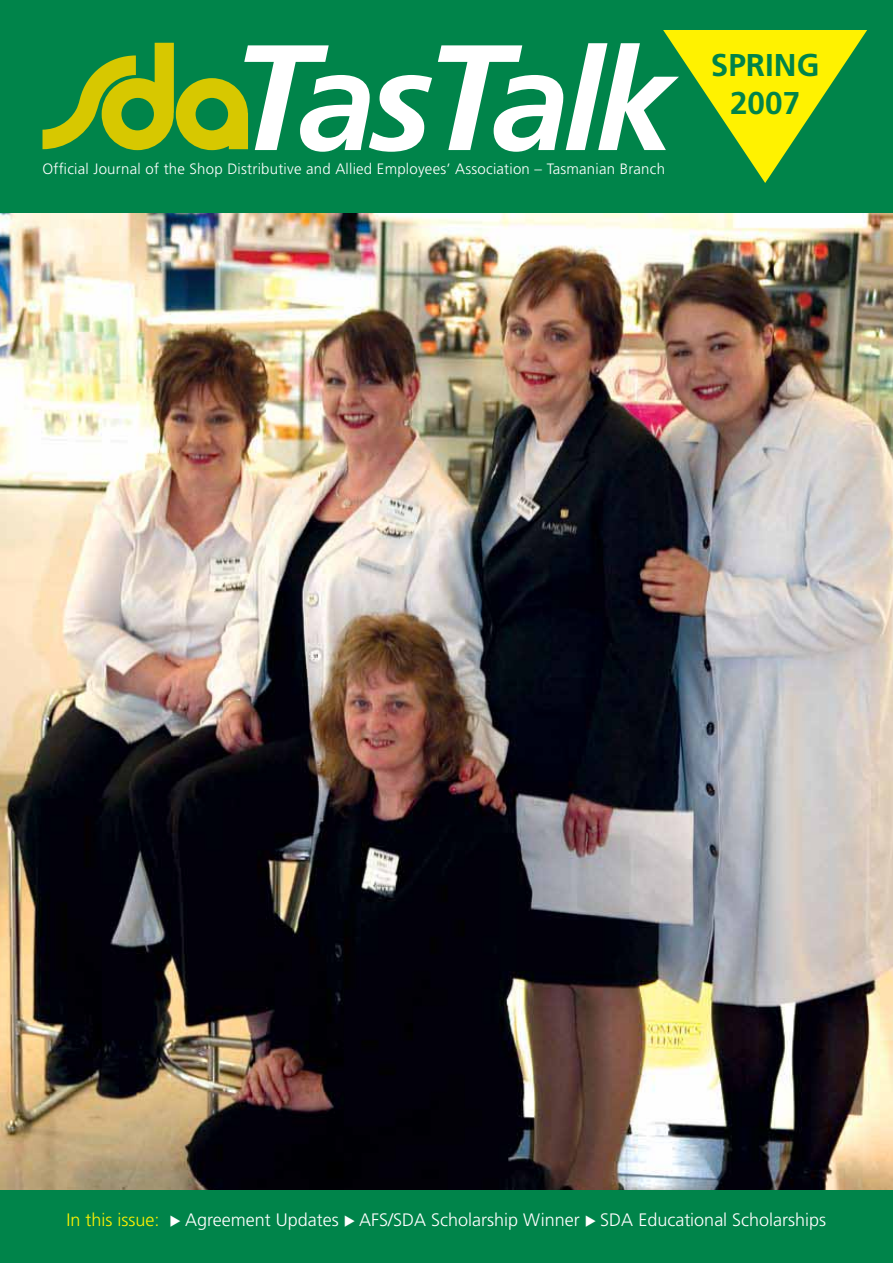
<style>
.page{position:relative;width:893px;height:1263px;background:#fff}
.page>*{position:absolute;margin:0;border:0;box-sizing:border-box;transform-origin:0 0}
.t1{font:italic 700 142.5px "Frutiger";color:#fff}
.t2{font:700 31.5px/37.8px "Frutiger";color:#00844a;text-align:center}
.t3{font:300 18px "Frutiger";color:#fff}
.t4{font:300 15px "Frutiger";letter-spacing:.015em;color:#fff}
.s1{font-size:150px}
.s2{color:#fff200}
</style>
<div class="page">
<img style="left:0;top:213px;width:893px;height:977px">
<div style="left:0;top:0;width:893px;height:213px;background:#00844a"></div>
<svg style="left:43px;top:43px;width:205px;height:107px"></svg>
<svg style="left:663px;top:30px;width:204px;height:153px"></svg>
<div style="left:0;top:1190px;width:893px;height:73px;background:#00844a"></div>
<h1 class="t1" style="left:232px;top:43px;width:444px"><span class="s1">T</span>as<span class="s1">T</span>alk</h1>
<h2 class="t2" style="left:711px;top:48px;width:110px">SPRING<br>2007</h2>
<p class="t4" style="left:43px;top:162px;width:624px">Official Journal of the Shop Distributive and Allied Employees’ Association – Tasmanian Branch</p>
<p class="t3" style="left:66px;top:1212px;width:761px"><span class="s2">In this issue:</span> ◆ Agreement Updates ◆ AFS/SDA Scholarship Winner ◆ SDA Educational Scholarships</p>
</div>
